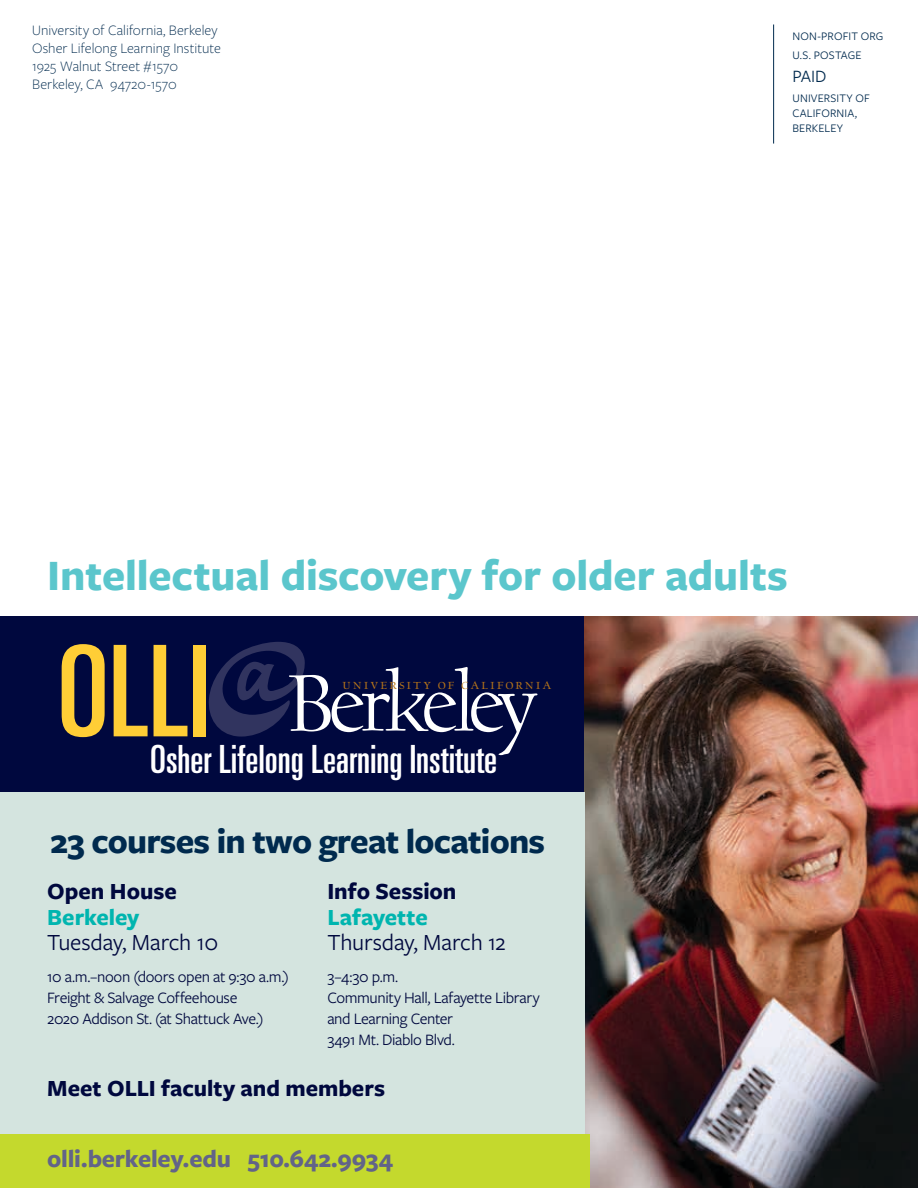
<style>
.page{position:relative;width:918px;height:1188px;background:#fff}
.page>*{position:absolute;margin:0;border:0;box-sizing:border-box;transform-origin:0 0}
.t1{font:ultra-condensed 126.75px "Univers";color:#ffce36}
.t2{font:91.2px "UC Berkeley OS";letter-spacing:-.055em;color:#fff}
.t3{font:700 45px "Freight Sans Pro";letter-spacing:-.005em;color:#5bc6cc}
.t4{font:ultra-condensed 38.85px "Univers";color:#fff}
.t5{font:700 36px "Freight Sans Pro";letter-spacing:-.02em;color:#002a4e}
.t6{font:700 25.65px "Freight Sans Pro";letter-spacing:-.01em;color:#626488}
.t7{font:700 24px "Freight Sans Pro";color:#00083e}
.t8{font:24px "Freight Sans Pro";letter-spacing:-.005em;color:#00083e}
.t9{font:700 24px "Freight Sans Pro";color:#00b5af}
.t10{font:18px "Freight Sans Pro";color:#002a4e}
.t11{font:17.4px "UC Berkeley OS";letter-spacing:.14em;color:#b77418}
.t12{font:16.5px/21px "Freight Sans Pro";letter-spacing:-.02em;color:#00083e}
.t13{font:300 15px/18px "Freight Sans Pro";color:#002a4e}
.t14{font:12px "Freight Sans Pro";letter-spacing:.015em;color:#002a4e}
</style>
<div class="page">
<img style="left:583px;top:617px;width:335px;height:571px">
<hr style="left:773px;top:25px;width:1px;height:119px;background:#002a4e">
<div style="left:0;top:792px;width:585px;height:396px;background:#d4e4df"></div>
<div style="left:0;top:617px;width:583px;height:175px;background:#00083e"></div>
<svg style="left:208px;top:642px;width:97px;height:95px"></svg>
<div style="left:0;top:1134px;width:589px;height:54px;background:#c4d92d"></div>
<p class="t13" style="left:32px;top:20px;width:190px">University of California, Berkeley<br>Osher Lifelong Learning Institute<br>1925 Walnut Street #1570<br>Berkeley, CA 94720-1570</p>
<p class="t14" style="left:792px;top:28px;width:36px">non-profit</p>
<p class="t14" style="left:861px;top:28px;width:9px">org</p>
<p class="t14" style="left:792px;top:47px;width:30px">u.s. postage</p>
<p class="t10" style="left:792px;top:64px;width:9px">paid</p>
<p class="t14" style="left:792px;top:90px;width:22px">universit</p>
<p class="t14" style="left:847px;top:90px;width:17px">y of</p>
<p class="t14" style="left:792px;top:105px;width:8px">califor</p>
<p class="t14" style="left:837px;top:105px;width:22px">nia,</p>
<p class="t14" style="left:792px;top:120px;width:14px">Berkele</p>
<p class="t14" style="left:837px;top:120px;width:8px">y</p>
<h3 class="t3" style="left:47px;top:545px;width:742px">Intellectual discovery for older adults</h3>
<h1 class="t1" style="left:57px;top:619px;width:154px">OLLI</h1>
<h3 class="t4" style="left:150px;top:737px;width:348px">Osher Lifelong Learning Institute</h3>
<h2 class="t2" style="left:288px;top:659px;width:249px">Berkeley</h2>
<p class="t11" style="left:343px;top:675px;width:210px">university of california</p>
<h3 class="t5" style="left:50px;top:817px;width:496px">23 courses in two great locations</h3>
<h3 class="t7" style="left:47px;top:874px;width:131px">Open House</h3>
<h3 class="t9" style="left:47px;top:900px;width:94px">Berkeley</h3>
<h3 class="t8" style="left:47px;top:927px;width:172px">Tuesday, March 10</h3>
<p class="t12" style="left:47px;top:966px;width:243px">10 a.m.–noon (doors open at 9:30 a.m.)<br>Freight &amp; Salvage Coffeehouse<br>2020 Addison St. (at Shattuck Ave.)</p>
<h3 class="t7" style="left:327px;top:874px;width:131px">Info Session</h3>
<h3 class="t9" style="left:327px;top:900px;width:102px">Lafayette</h3>
<h3 class="t8" style="left:327px;top:927px;width:180px">Thursday, March 12</h3>
<p class="t12" style="left:327px;top:966px;width:214px">3–4:30 p.m.<br>Community Hall, Lafayette Library and Learning Center<br>3491 Mt. Diablo Blvd.</p>
<h3 class="t7" style="left:47px;top:1072px;width:339px">Meet OLLI faculty and members</h3>
<h3 class="t6" style="left:47px;top:1141px;width:348px">olli.berkeley.edu 510.642.9934</h3>
</div>
